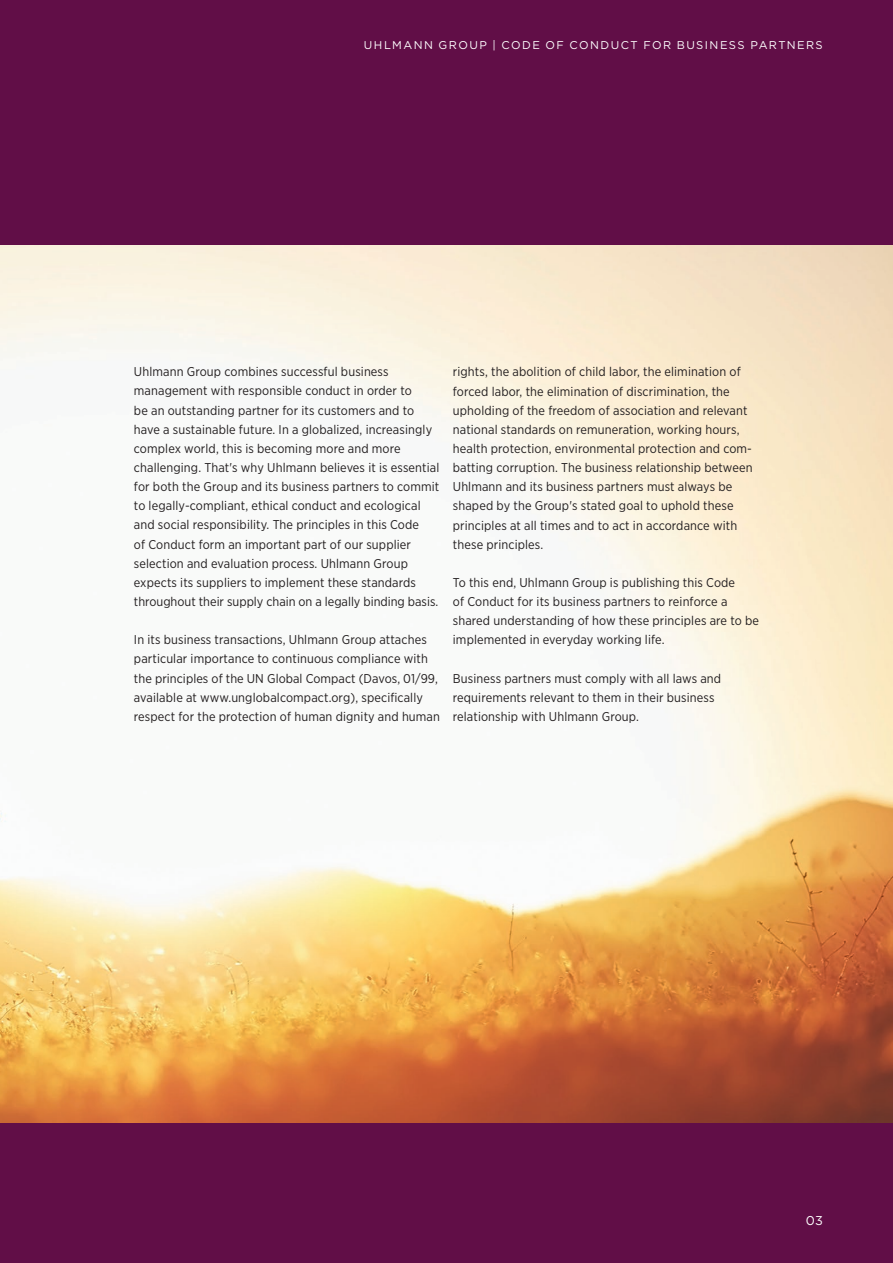
<style>
.page{position:relative;width:893px;height:1263px;background:#610e47}
.page>*{position:absolute;margin:0;border:0;box-sizing:border-box;transform-origin:0 0}
.t1{font:12.75px/19.2px "Gotham Narrow";letter-spacing:.01em;color:#231f20}
.t2{font:12.75px "Gotham";color:#fff}
.t3{font:11.25px "Gotham";letter-spacing:.13em;color:#fff}
</style>
<div class="page">
<img style="left:0;top:246px;width:893px;height:877px">
<p class="t3" style="left:364px;top:38px;width:460px">UHLMANN GROUP | CODE OF CONDUCT FOR BUSINESS PARTNERS</p>
<p class="t1" style="left:134px;top:362px;width:307px">Uhlmann Group combines successful business management with responsible conduct in order to<br>be an outstanding partner for its customers and to have a sustainable future. In a globalized, increasingly complex world, this is becoming more and more challenging. That's why Uhlmann believes it is essential for both the Group and its business partners to commit to legally-compliant, ethical conduct and ecological and social responsibility. The principles in this Code<br>of Conduct form an important part of our supplier selection and evaluation process. Uhlmann Group expects its suppliers to implement these standards throughout their supply chain on a legally binding basis.</p>
<p class="t1" style="left:134px;top:630px;width:308px">In its business transactions, Uhlmann Group attaches particular importance to continuous compliance with the principles of the UN Global Compact (Davos, 01/99, available at www.unglobalcompact.org), specifically respect for the protection of human dignity and human</p>
<p class="t1" style="left:453px;top:362px;width:301px">rights, the abolition of child labor, the elimination of forced labor, the elimination of discrimination, the upholding of the freedom of association and relevant national standards on remuneration, working hours, health protection, environmental protection and com&shy;batting corruption. The business relationship between Uhlmann and its business partners must always be shaped by the Group's stated goal to uphold these principles at all times and to act in accordance with these principles.</p>
<p class="t1" style="left:453px;top:573px;width:308px">To this end, Uhlmann Group is publishing this Code<br>of Conduct for its business partners to reinforce a shared understanding of how these principles are to be implemented in everyday working life.</p>
<p class="t1" style="left:453px;top:668px;width:270px">Business partners must comply with all laws and requirements relevant to them in their business relationship with Uhlmann Group.</p>
<p class="t2" style="left:806px;top:1212px;width:18px">03</p>
</div>
